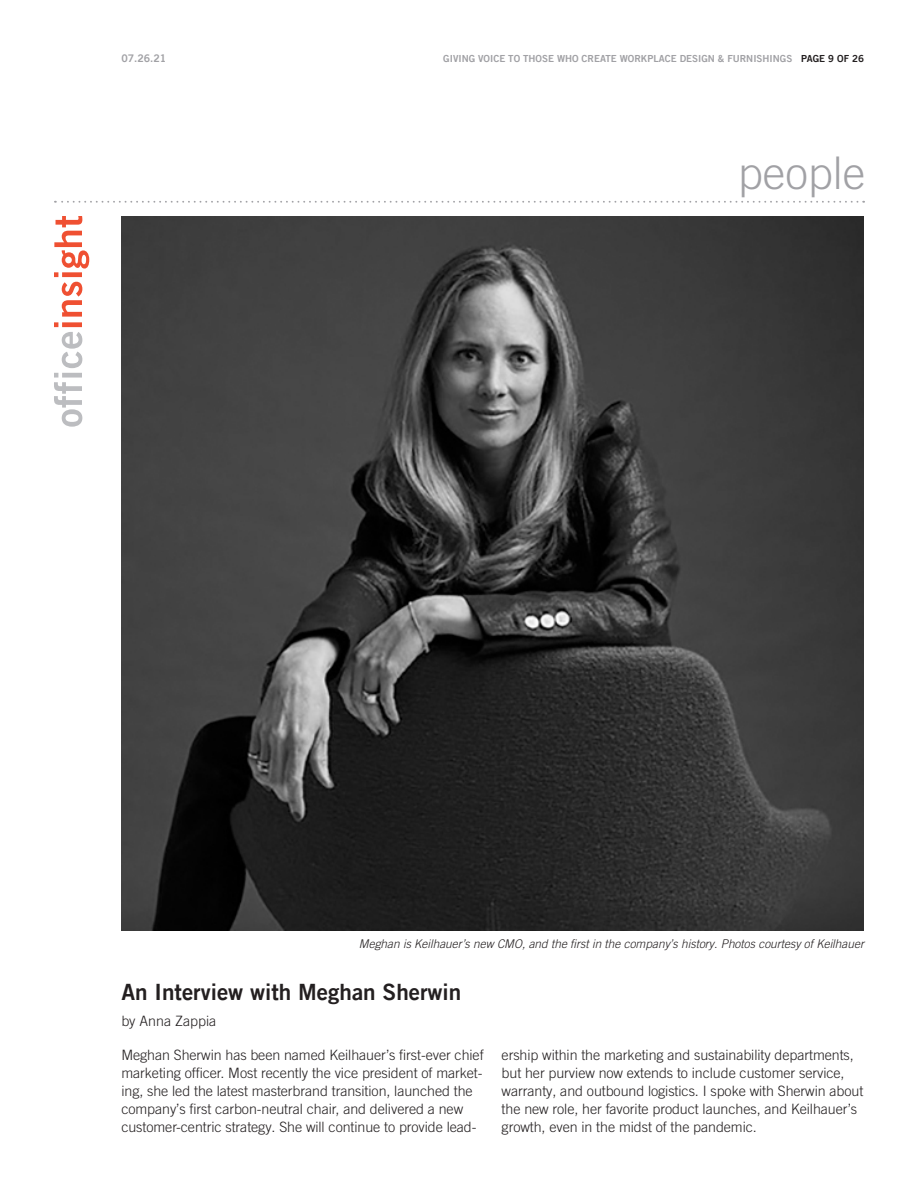
<style>
.page{position:relative;width:918px;height:1188px;background:#fff}
.page>*{position:absolute;margin:0;border:0;box-sizing:border-box;transform-origin:0 0}
.t1{font:300 45px "Trade Gothic LT Com";color:#a1a1a5}
.Feature_Head{font:22.5px "Trade Gothic LT Com Bd 2";color:#231f20}
.Feature_Lead_Paragra{font:300 14.25px/18px "Trade Gothic LT Com";letter-spacing:-.005em;color:#231f20}
.Author{font:300 14.25px "Trade Gothic LT Com";color:#231f20}
.Captions{font:italic 300 12px "Trade Gothic LT Com";color:#231f20}
.t2{font:10.5px "Trade Gothic LT Com Bd 2";color:#a1a1a5}
.t3{font:9.75px "Trade Gothic LT Com Bd 2";color:#a1a1a5}
.s1{color:#231f20}
</style>
<div class="page">
<svg style="left:55px;top:201px;width:809px;height:2px"></svg>
<svg style="left:54px;top:216px;width:35px;height:211px"></svg>
<img style="left:122px;top:216px;width:742px;height:714px">
<p class="t2" style="left:121px;top:52px;width:46px">07.26.21</p>
<p class="t3" style="left:443px;top:52px;width:422px">GIVING VOICE TO THOSE WHO CREATE WORKPLACE DESIGN &amp; FURNISHINGS <span class="s1">PAGE 9 OF 26</span></p>
<h1 class="t1" style="left:738px;top:146px;width:129px">people</h1>
<p class="Captions" style="left:359px;top:937px;width:507px">Meghan is Keilhauer’s new CMO, and the first in the company’s history. Photos courtesy of Keilhauer</p>
<p class="Feature_Head" style="left:121px;top:978px;width:341px">An Interview with Meghan Sherwin</p>
<p class="Author" style="left:121px;top:1012px;width:97px">by Anna Zappia</p>
<p class="Feature_Lead_Paragra" style="left:121px;top:1046px;width:364px">Meghan Sherwin has been named Keilhauer’s first-ever chief marketing officer. Most recently the vice president of market&shy;ing, she led the latest masterbrand transition, launched the company’s first carbon-neutral chair, and delivered a new customer-centric strategy. She will continue to provide lead-</p>
<p class="Feature_Lead_Paragra" style="left:502px;top:1046px;width:363px">ership within the marketing and sustainability departments, but her purview now extends to include customer service, warranty, and outbound logistics. I spoke with Sherwin about the new role, her favorite product launches, and Keilhauer’s growth, even in the midst of the pandemic.</p>
</div>
